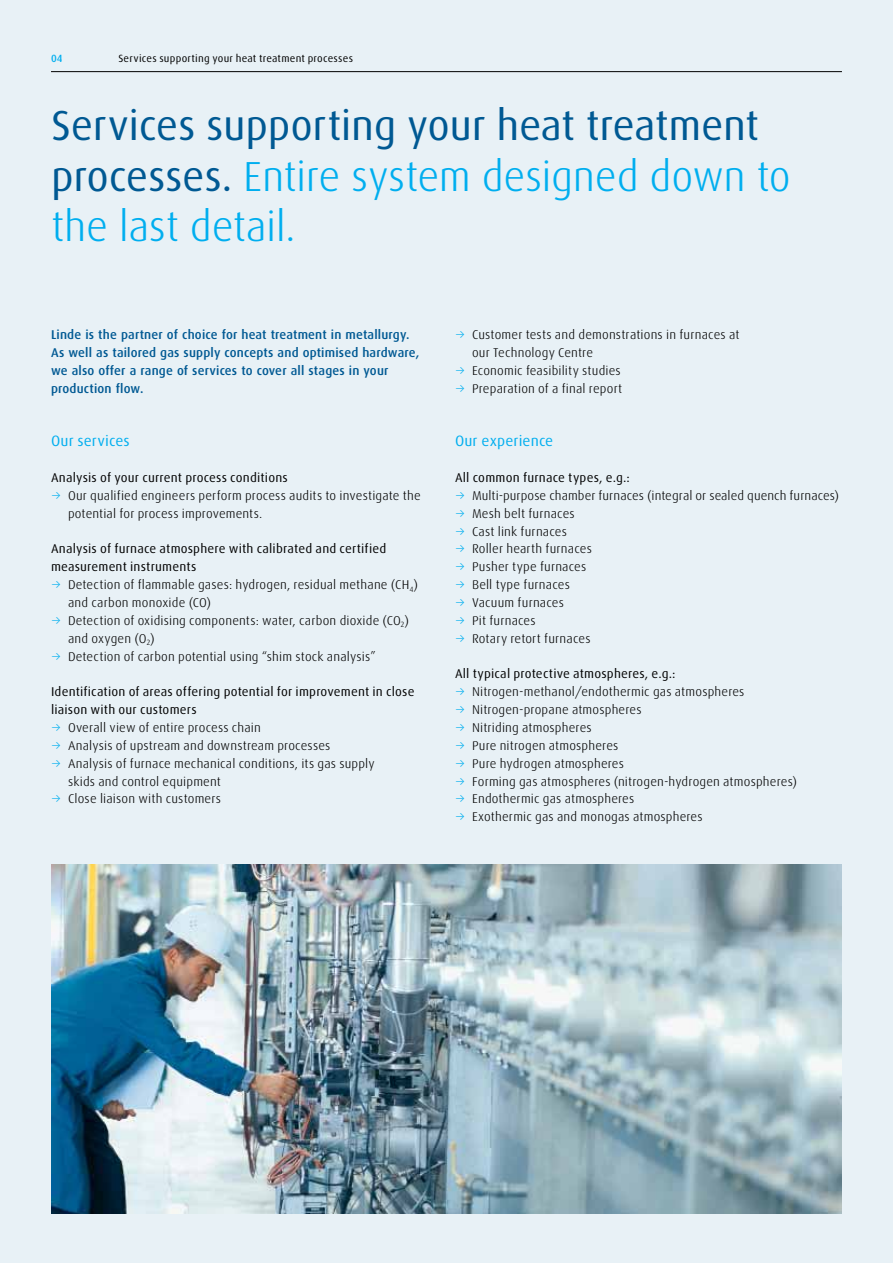
<style>
.page{position:relative;width:893px;height:1263px;background:#e8f1f6}
.page>*{position:absolute;margin:0;border:0;box-sizing:border-box;transform-origin:0 0}
.t1{font:42px/50.4px "Linde Dax Global";letter-spacing:-.01em;color:#005993}
.t2{font:15px "Linde Dax Global";letter-spacing:.01em;color:#00aeef}
.t3{font:300 12.75px/17.9px "Linde Dax Global";letter-spacing:.01em;color:#000}
.t4{font:12.75px/17.9px "Linde Dax Global";letter-spacing:.01em;color:#000}
.t5{font:500 12.75px/17.9px "Linde Dax Global";letter-spacing:.015em;color:#005993}
.t6{font:10.5px "Linde Dax Global";letter-spacing:.02em;color:#000}
.t7{font:500 10.5px "Linde Dax Global";color:#00aeef}
.s1{font-weight:300;color:#00aeef}
.s2{color:#00aeef}
</style>
<div class="page">
<hr style="left:51px;top:71px;width:791px;height:1px;background:#000">
<img style="left:51px;top:865px;width:791px;height:349px">
<p class="t7" style="left:51px;top:52px;width:13px">04</p>
<p class="t6" style="left:118px;top:52px;width:236px">Services supporting your heat treatment processes</p>
<h1 class="t1" style="left:51px;top:100px;width:741px">Services supporting your heat treatment processes. <span class="s1">Entire system designed down to the last detail.</span></h1>
<p class="t5" style="left:51px;top:326px;width:370px">Linde is the partner of choice for heat treatment in metallurgy.<br>As well as tailored gas supply concepts and optimised hardware, we also offer a range of services to cover all stages in your production flow.</p>
<p class="t2" style="left:51px;top:432px;width:80px">Our services</p>
<p class="t4" style="left:51px;top:469px;width:238px">Analysis of your current process conditions</p>
<p class="t3" style="left:68px;top:486px;width:354px;text-indent:-17px"><span class="s2">→</span> Our qualified engineers perform process audits to investigate the potential for process improvements.</p>
<p class="t4" style="left:51px;top:540px;width:337px">Analysis of furnace atmosphere with calibrated and certified measurement instruments</p>
<p class="t3" style="left:68px;top:576px;width:352px;text-indent:-17px"><span class="s2">→</span> Detection of flammable gases: hydrogen, residual methane (CH<sub>4</sub>) and carbon monoxide (CO)</p>
<p class="t3" style="left:68px;top:611px;width:343px;text-indent:-17px"><span class="s2">→</span> Detection of oxidising components: water, carbon dioxide (CO<sub>2</sub>) and oxygen (O<sub>2</sub>)</p>
<p class="t3" style="left:51px;top:647px;width:326px"><span class="s2">→</span> Detection of carbon potential using “shim stock analysis”</p>
<p class="t4" style="left:51px;top:683px;width:365px">Identification of areas offering potential for improvement in close liaison with our customers</p>
<p class="t3" style="left:51px;top:719px;width:211px"><span class="s2">→</span> Overall view of entire process chain</p>
<p class="t3" style="left:51px;top:736px;width:281px"><span class="s2">→</span> Analysis of upstream and downstream processes</p>
<p class="t3" style="left:68px;top:754px;width:308px;text-indent:-17px"><span class="s2">→</span> Analysis of furnace mechanical conditions, its gas supply skids and control equipment</p>
<p class="t3" style="left:51px;top:790px;width:171px"><span class="s2">→</span> Close liaison with customers</p>
<p class="t3" style="left:472px;top:326px;width:269px;text-indent:-17px"><span class="s2">→</span> Customer tests and demonstrations in furnaces at our Technology Centre</p>
<p class="t3" style="left:455px;top:362px;width:167px"><span class="s2">→</span> Economic feasibility studies</p>
<p class="t3" style="left:455px;top:379px;width:169px"><span class="s2">→</span> Preparation of a final report</p>
<p class="t2" style="left:455px;top:432px;width:100px">Our experience</p>
<p class="t4" style="left:455px;top:469px;width:176px">All common furnace types, e.g.:</p>
<p class="t3" style="left:455px;top:486px;width:386px"><span class="s2">→</span> Multi-purpose chamber furnaces (integral or sealed quench furnaces)</p>
<p class="t3" style="left:455px;top:504px;width:121px"><span class="s2">→</span> Mesh belt furnaces</p>
<p class="t3" style="left:455px;top:522px;width:113px"><span class="s2">→</span> Cast link furnaces</p>
<p class="t3" style="left:455px;top:540px;width:138px"><span class="s2">→</span> Roller hearth furnaces</p>
<p class="t3" style="left:455px;top:558px;width:133px"><span class="s2">→</span> Pusher type furnaces</p>
<p class="t3" style="left:455px;top:576px;width:116px"><span class="s2">→</span> Bell type furnaces</p>
<p class="t3" style="left:455px;top:594px;width:111px"><span class="s2">→</span> Vacuum furnaces</p>
<p class="t3" style="left:455px;top:611px;width:82px"><span class="s2">→</span> Pit furnaces</p>
<p class="t3" style="left:455px;top:629px;width:137px"><span class="s2">→</span> Rotary retort furnaces</p>
<p class="t4" style="left:455px;top:665px;width:222px">All typical protective atmospheres, e.g.:</p>
<p class="t3" style="left:455px;top:683px;width:291px"><span class="s2">→</span> Nitrogen-methanol/endothermic gas atmospheres</p>
<p class="t3" style="left:455px;top:701px;width:188px"><span class="s2">→</span> Nitrogen-propane atmospheres</p>
<p class="t3" style="left:455px;top:719px;width:138px"><span class="s2">→</span> Nitriding atmospheres</p>
<p class="t3" style="left:455px;top:736px;width:165px"><span class="s2">→</span> Pure nitrogen atmospheres</p>
<p class="t3" style="left:455px;top:754px;width:171px"><span class="s2">→</span> Pure hydrogen atmospheres</p>
<p class="t3" style="left:455px;top:772px;width:344px"><span class="s2">→</span> Forming gas atmospheres (nitrogen-hydrogen atmospheres)</p>
<p class="t3" style="left:455px;top:790px;width:181px"><span class="s2">→</span> Endothermic gas atmospheres</p>
<p class="t3" style="left:455px;top:808px;width:249px"><span class="s2">→</span> Exothermic gas and monogas atmospheres</p>
</div>
